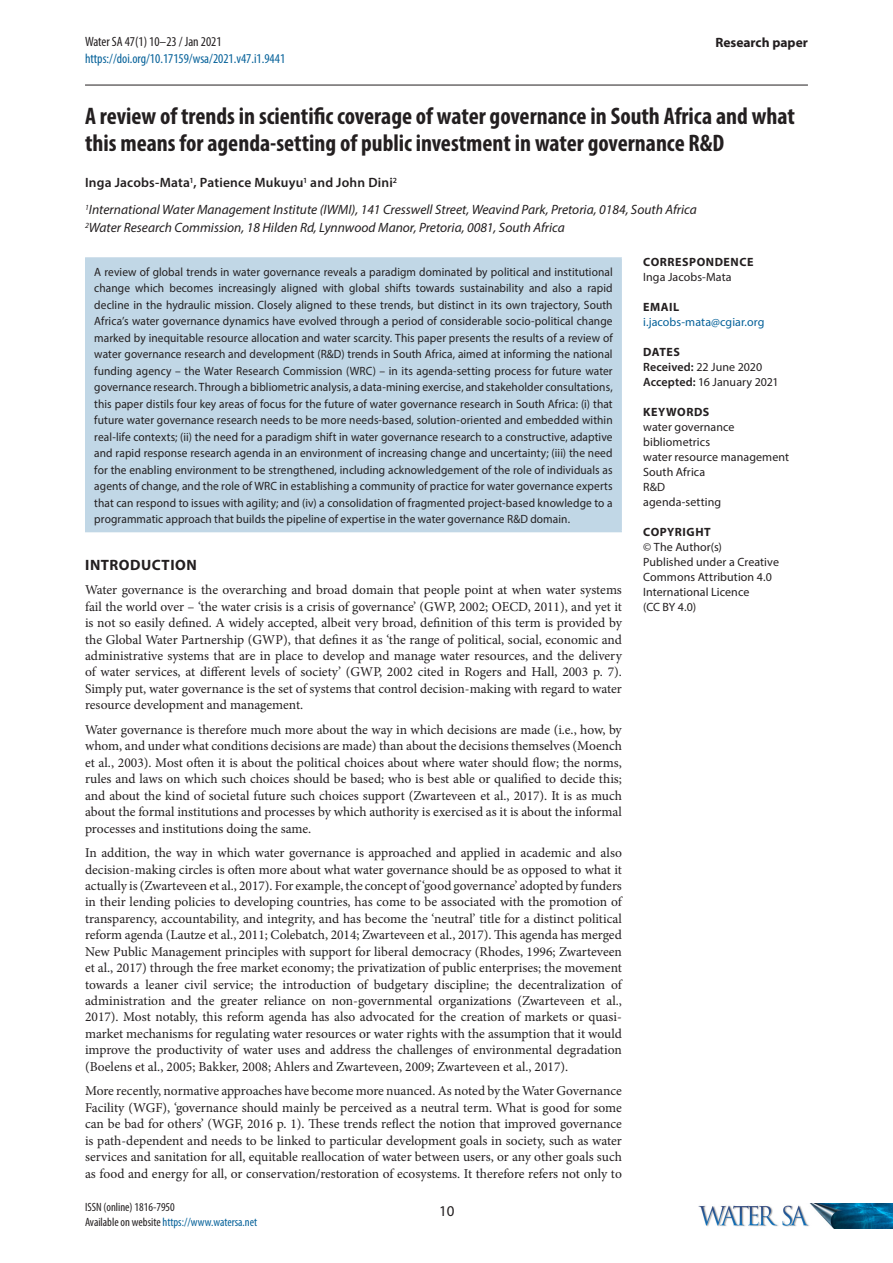
<style>
.page{position:relative;width:893px;height:1263px;background:#fff}
.page>*{position:absolute;margin:0;border:0;box-sizing:border-box;transform-origin:0 0}
.Article_title{font:700 condensed 24px/27px "Myriad Pro";color:#231f20}
.t1{font:700 15px "Myriad Pro";letter-spacing:.035em;color:#231f20}
.t2{font:15px "Myriad Pro";color:#231f20}
.Paragraph_Text{font:13.5px/16.5px "Minion Pro";letter-spacing:-.005em;color:#231f20;text-align:justify}
.Affiliation{font:italic 13.5px "Myriad Pro";color:#231f20}
.t3{font:condensed 13.5px "Myriad Pro";color:#056199}
.Author{font:600 13.5px "Myriad Pro";letter-spacing:.015em;color:#231f20}
.t4{font:condensed 13.5px "Myriad Pro";color:#231f20}
.t5{font:700 13.5px "Myriad Pro";color:#231f20}
.Abstract{font:12px/16.5px "Myriad Pro";letter-spacing:.01em;color:#231f20;text-align:justify;scale:.95 1}
.Metadata_-_Body{font:12px/15px "Myriad Pro";letter-spacing:.01em;color:#231f20}
.MPFooter_-_Left{font:condensed 12px "Myriad Pro";color:#056199}
.Metadata_-_Heading{font:700 12px "Myriad Pro";letter-spacing:.045em;color:#231f20}
.Metadata_-_Dates{font:12px "Myriad Pro";letter-spacing:.005em;color:#231f20}
.Metadata_-_Body-2{font:12px "Myriad Pro";letter-spacing:.005em;color:#056199}
.MPFooter_-_Left-2{font:condensed 12px "Myriad Pro";color:#231f20}
.s1{color:#231f20}
.s2{font-weight:600}
</style>
<div class="page">
<hr style="left:85px;top:85px;width:723px;height:1px;background:#231f20">
<img style="left:698px;top:1203px;width:195px;height:26px">
<div style="left:86px;top:258px;width:535px;height:274px;background:#c1d7e6"></div>
<hr style="left:85px;top:257px;width:537px;height:2px;background:#c1d7e6">
<hr style="left:85px;top:259px;width:2px;height:272px;background:#c1d7e6">
<hr style="left:620px;top:259px;width:2px;height:272px;background:#c1d7e6">
<hr style="left:85px;top:531px;width:537px;height:1px;background:#c1d7e6">
<p class="t4" style="left:85px;top:34px;width:138px">Water SA 47(1) 10–23 / Jan 2021</p>
<p class="t3" style="left:85px;top:50px;width:202px">https://doi.org/10.17159/wsa/2021.v47.i1.9441</p>
<p class="t5" style="left:715px;top:34px;width:94px">Research paper</p>
<p class="Article_title" style="left:85px;top:102px;width:711px">A review of trends in scientific coverage of water governance in South Africa and what this means for agenda-setting of public investment in water governance R&amp;D</p>
<p class="Author" style="left:85px;top:174px;width:314px">Inga Jacobs-Mata<sup>1</sup>, Patience Mukuyu<sup>1</sup> and John Dini<sup>2</sup></p>
<p class="Affiliation" style="left:85px;top:201px;width:613px"><sup>1</sup>International Water Management Institute (IWMI), 141 Cresswell Street, Weavind Park, Pretoria, 0184, South Africa</p>
<p class="Affiliation" style="left:85px;top:219px;width:481px"><sup>2</sup>Water Research Commission, 18 Hilden Rd, Lynnwood Manor, Pretoria, 0081, South Africa</p>
<p class="Abstract" style="left:94px;top:263px;width:547px">A review of global trends in water governance reveals a paradigm dominated by political and institutional change which becomes increasingly aligned with global shifts towards sustainability and also a rapid decline in the hydraulic mission. Closely aligned to these trends, but distinct in its own trajectory, South Africa’s water governance dynamics have evolved through a period of considerable socio-political change marked by inequitable resource allocation and water scarcity. This paper presents the results of a review of water governance research and development (R&amp;D) trends in South Africa, aimed at informing the national funding agency – the Water Research Commission (WRC) – in its agenda-setting process for future water governance research. Through a bibliometric analysis, a data-mining exercise, and stakeholder consultations, this paper distils four key areas of focus for the future of water governance research in South Africa: (i) that future water governance research needs to be more needs-based, solution-oriented and embedded within real-life contexts; (ii) the need for a paradigm shift in water governance research to a constructive, adaptive and rapid response research agenda in an environment of increasing change and uncertainty; (iii) the need for the enabling environment to be strengthened, including acknowledgement of the role of individuals as agents of change, and the role of WRC in establishing a community of practice for water governance experts that can respond to issues with agility; and (iv) a consolidation of fragmented project-based knowledge to a programmatic approach that builds the pipeline of expertise in the water governance R&amp;D domain.</p>
<h1 class="t1" style="left:85px;top:555px;width:113px">INTRODUCTION</h1>
<p class="Paragraph_Text" style="left:85px;top:582px;width:538px">Water governance is the overarching and broad domain that people point at when water systems fail the world over – ‘the water crisis is a crisis of governance’ (GWP, 2002; OECD, 2011), and yet it is not so easily defined. A widely accepted, albeit very broad, definition of this term is provided by the Global Water Partnership (GWP), that defines it as ‘the range of political, social, economic and administrative systems that are in place to develop and manage water resources, and the delivery of water services, at different levels of society’ (GWP, 2002 cited in Rogers and Hall, 2003 p. 7).<br>Simply put, water governance is the set of systems that control decision-making with regard to water resource development and management.</p>
<p class="Paragraph_Text" style="left:85px;top:721px;width:538px">Water governance is therefore much more about the way in which decisions are made (i.e., how, by whom, and under what conditions decisions are made) than about the decisions themselves (Moench et al., 2003). Most often it is about the political choices about where water should flow; the norms, rules and laws on which such choices should be based; who is best able or qualified to decide this; and about the kind of societal future such choices support (Zwarteveen et al., 2017). It is as much about the formal institutions and processes by which authority is exercised as it is about the informal processes and institutions doing the same.</p>
<p class="Paragraph_Text" style="left:85px;top:845px;width:538px">In addition, the way in which water governance is approached and applied in academic and also decision-making circles is often more about what water governance should be as opposed to what it actually is (Zwarteveen et al., 2017). For example, the concept of ‘good governance’ adopted by funders in their lending policies to developing countries, has come to be associated with the promotion of transparency, accountability, and integrity, and has become the ‘neutral’ title for a distinct political reform agenda (Lautze et al., 2011; Colebatch, 2014; Zwarteveen et al., 2017). This agenda has merged New Public Management principles with support for liberal democracy (Rhodes, 1996; Zwarteveen et al., 2017) through the free market economy; the privatization of public enterprises; the movement towards a leaner civil service; the introduction of budgetary discipline; the decentralization of administration and the greater reliance on non-governmental organizations (Zwarteveen et al., 2017). Most notably, this reform agenda has also advocated for the creation of markets or quasi&shy;market mechanisms for regulating water resources or water rights with the assumption that it would improve the productivity of water uses and address the challenges of environmental degradation (Boelens et al., 2005; Bakker, 2008; Ahlers and Zwarteveen, 2009; Zwarteveen et al., 2017).</p>
<p class="Paragraph_Text" style="left:85px;top:1083px;width:538px">More recently, normative approaches have become more nuanced. As noted by the Water Governance Facility (WGF), ‘governance should mainly be perceived as a neutral term. What is good for some can be bad for others’ (WGF, 2016 p. 1). These trends reflect the notion that improved governance is path-dependent and needs to be linked to particular development goals in society, such as water services and sanitation for all, equitable reallocation of water between users, or any other goals such as food and energy for all, or conservation/restoration of ecosystems. It therefore refers not only to</p>
<p class="MPFooter_-_Left-2" style="left:85px;top:1200px;width:91px">ISSN (online) 1816-7950</p>
<p class="MPFooter_-_Left" style="left:85px;top:1215px;width:174px"><span class="s1">Available on website</span> https://www.watersa.net</p>
<p class="t2" style="left:439px;top:1201px;width:17px">10</p>
<p class="Metadata_-_Heading" style="left:643px;top:254px;width:112px">CORRESPONDENCE</p>
<p class="Metadata_-_Body" style="left:643px;top:270px;width:90px">Inga Jacobs-Mata</p>
<p class="Metadata_-_Heading" style="left:643px;top:299px;width:38px">EMAIL</p>
<p class="Metadata_-_Body-2" style="left:643px;top:315px;width:123px">i.jacobs-mata@cgiar.org</p>
<p class="Metadata_-_Heading" style="left:643px;top:344px;width:38px">DATES</p>
<p class="Metadata_-_Dates" style="left:643px;top:360px;width:121px"><span class="s2">Received:</span> 22 June 2020</p>
<p class="Metadata_-_Dates" style="left:643px;top:375px;width:137px"><span class="s2">Accepted:</span> 16 January 2021</p>
<p class="Metadata_-_Heading" style="left:643px;top:404px;width:68px">KEYWORDS</p>
<p class="Metadata_-_Body" style="left:643px;top:420px;width:93px">water governance</p>
<p class="Metadata_-_Body" style="left:643px;top:435px;width:69px">bibliometrics</p>
<p class="Metadata_-_Body" style="left:643px;top:450px;width:148px">water resource management</p>
<p class="Metadata_-_Body" style="left:643px;top:465px;width:64px">South Africa</p>
<p class="Metadata_-_Body" style="left:643px;top:480px;width:23px">R&amp;D</p>
<p class="Metadata_-_Body" style="left:643px;top:495px;width:80px">agenda-setting</p>
<p class="Metadata_-_Heading" style="left:643px;top:524px;width:69px">COPYRIGHT</p>
<p class="Metadata_-_Body" style="left:643px;top:540px;width:80px">© The Author(s)</p>
<p class="Metadata_-_Body" style="left:643px;top:555px;width:137px">Published under a Creative<br>Commons Attribution 4.0<br>International Licence<br>(CC BY 4.0)</p>
</div>
